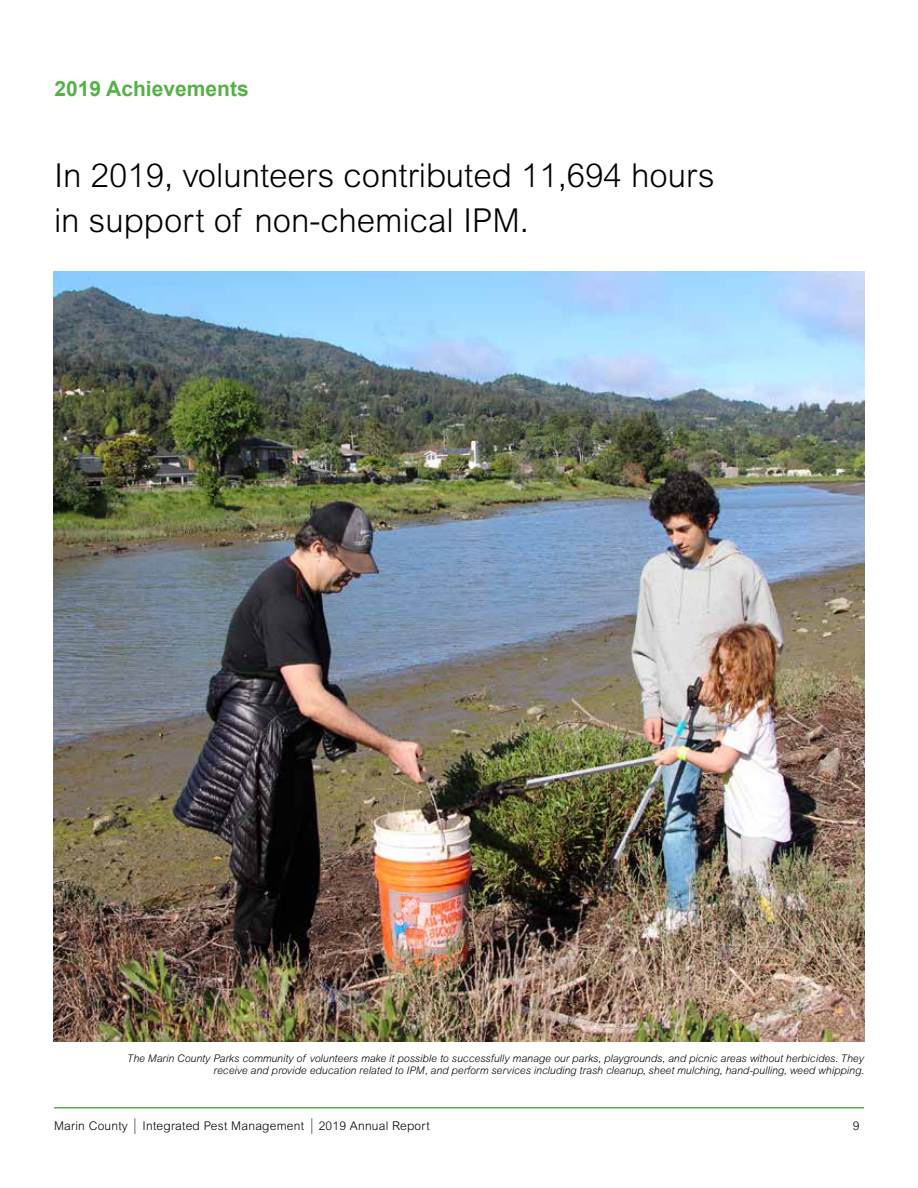
<style>
.page{position:relative;width:918px;height:1188px;background:#fff}
.page>*{position:absolute;margin:0;border:0;box-sizing:border-box;transform-origin:0 0}
.t1{font:300 33px/45px "Arial MT Std";color:#000}
.t2{font:700 21px "Arial";color:#56b146}
.t3{font:300 12px "Arial MT Std";letter-spacing:.02em;color:#000}
.t4{font:italic 300 10.5px/12px "Arial MT Std";color:#000;text-align:right}
</style>
<div class="page">
<hr style="left:54px;top:1107px;width:810px;height:1px;background:#56b146">
<svg style="left:135px;top:1118px;width:1px;height:16px"></svg>
<svg style="left:312px;top:1118px;width:1px;height:16px"></svg>
<img style="left:54px;top:271px;width:810px;height:770px">
<h2 class="t2" style="left:55px;top:75px;width:196px">2019 Achievements</h2>
<h1 class="t1" style="left:54px;top:153px;width:662px">In 2019, volunteers contributed 11,694 hours in support of non-chemical IPM.</h1>
<p class="t4" style="left:127px;top:1052px;width:738px">The Marin County Parks community of volunteers make it possible to successfully manage our parks, playgrounds, and picnic areas without herbicides. They receive and provide education related to IPM, and perform services including trash cleanup, sheet mulching, hand-pulling, weed whipping.</p>
<p class="t3" style="left:54px;top:1119px;width:377px">Marin County Integrated Pest Management 2019 Annual Report</p>
<p class="t3" style="left:853px;top:1119px;width:8px">9</p>
</div>
